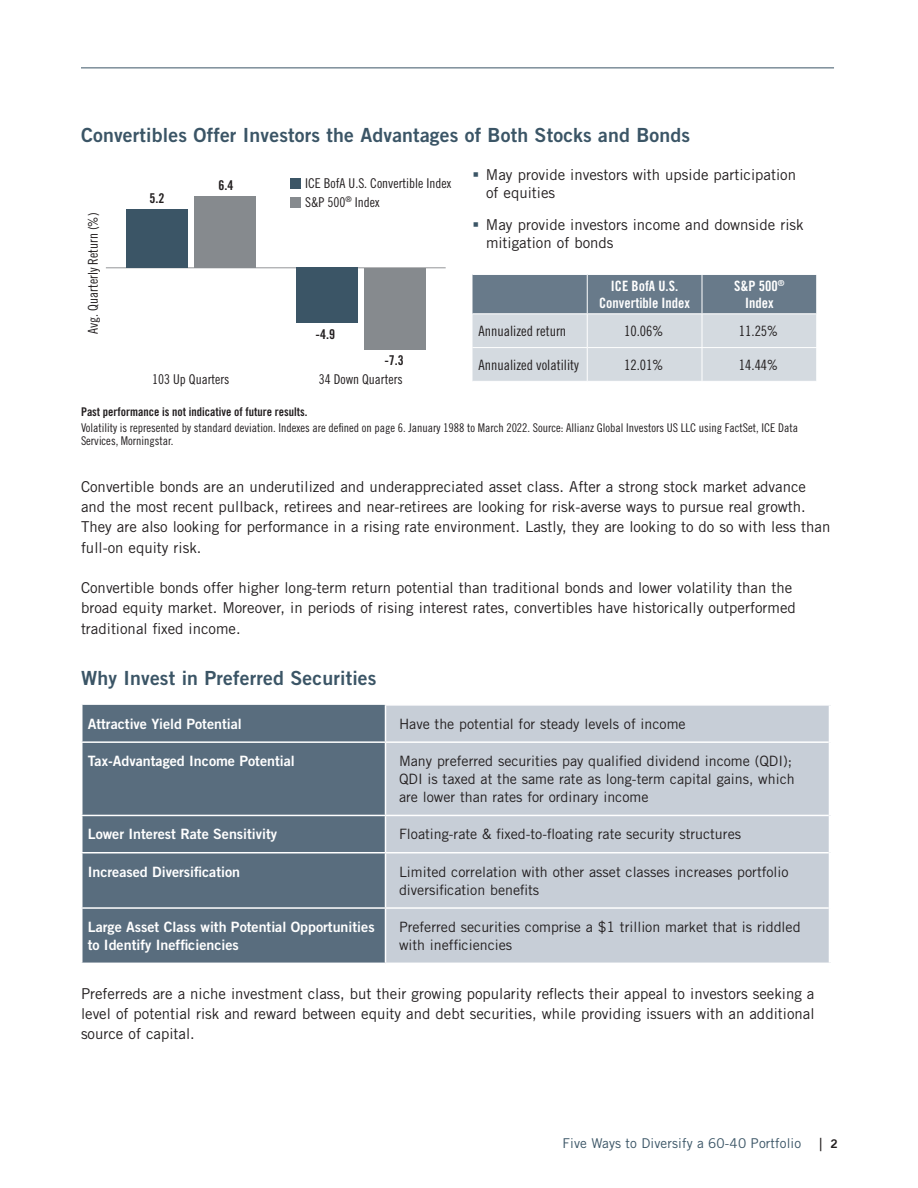
<style>
.page{position:relative;width:918px;height:1188px;background:#fff}
.page>*{position:absolute;margin:0;border:0;box-sizing:border-box;transform-origin:0 0}
.Subhead_2{font:19.5px "Trade Gothic LT Std Bd 2";letter-spacing:.01em;color:#3b5566}
.Body_Text{font:15px/20.2px "Trade Gothic LT Std";color:#231f20}
.Bullet_Copy{font:15px/18px "Trade Gothic LT Std";color:#231f20}
.Body_Text-2{font:14.25px/18px "Trade Gothic LT Std";color:#231f20}
.Footnotes{font:14.25px/18px "Trade Gothic LT Std Bd 2";color:#fff}
.Footnotes-2{font:14.25px "Trade Gothic LT Pro Cn 18";color:#231f20}
.Footnotes-3{font:14.25px/17.1px "Trade Gothic LT Pro Bd Cn 20";color:#fff;text-align:center}
.t1{font:13.5px "Trade Gothic LT Pro Cn 18";color:#231f20}
.t2{font:13.5px "Trade Gothic LT Std";letter-spacing:.01em;color:#3b5566}
.t3{font:13.5px "Trade Gothic LT Pro Bd Cn 20";color:#231f20}
.Footnotes-4{font:12px/13.5px "Trade Gothic LT Pro Cn 18";color:#231f20}
.Footnotes-5{font:12px "Trade Gothic LT Pro Bd Cn 20";color:#231f20}
.s1{color:#3b5566}
.s2{font-size:18px;color:#231f20}
.s3{font-family:"Trade Gothic LT Std Bd 2";font-size:12px;color:#231f20}
</style>
<div class="page">
<hr style="left:81px;top:68px;width:753px;height:1px;background:#3b5566">
<div style="left:82px;top:705px;width:303px;height:258px;background:#596d7e"></div>
<div style="left:386px;top:706px;width:443px;height:257px;background:#c7ced7"></div>
<hr style="left:81px;top:741px;width:305px;height:2px;background:#fff">
<hr style="left:81px;top:815px;width:305px;height:1px;background:#fff">
<hr style="left:81px;top:852px;width:305px;height:1px;background:#fff">
<hr style="left:81px;top:907px;width:305px;height:2px;background:#fff">
<hr style="left:386px;top:741px;width:443px;height:2px;background:#fff">
<hr style="left:386px;top:815px;width:443px;height:1px;background:#fff">
<hr style="left:386px;top:852px;width:443px;height:1px;background:#fff">
<hr style="left:386px;top:907px;width:443px;height:2px;background:#fff">
<svg style="left:472px;top:275px;width:344px;height:106px;background:#adb7c1"></svg>
<hr style="left:587px;top:275px;width:1px;height:38px;background:#fff">
<hr style="left:702px;top:275px;width:1px;height:38px;background:#fff">
<hr style="left:472px;top:313px;width:115px;height:1px;background:#fff">
<hr style="left:587px;top:313px;width:115px;height:1px;background:#fff">
<hr style="left:702px;top:313px;width:115px;height:1px;background:#fff">
<hr style="left:587px;top:314px;width:1px;height:33px;background:#fff">
<hr style="left:702px;top:314px;width:1px;height:33px;background:#fff">
<hr style="left:587px;top:348px;width:1px;height:33px;background:#fff">
<hr style="left:702px;top:348px;width:1px;height:33px;background:#fff">
<hr style="left:472px;top:347px;width:115px;height:1px;background:#fff">
<hr style="left:587px;top:347px;width:115px;height:1px;background:#fff">
<hr style="left:702px;top:347px;width:115px;height:1px;background:#fff">
<hr style="left:106px;top:267px;width:340px;height:1px;background:#939598">
<div style="left:194px;top:196px;width:61px;height:72px;background:#868a8e"></div>
<div style="left:364px;top:268px;width:61px;height:82px;background:#868a8e"></div>
<div style="left:126px;top:209px;width:61px;height:59px;background:#3b5566"></div>
<div style="left:296px;top:268px;width:61px;height:55px;background:#3b5566"></div>
<div style="left:290px;top:197px;width:11px;height:11px;background:#868a8e"></div>
<div style="left:290px;top:178px;width:11px;height:11px;background:#3b5566"></div>
<p class="Subhead_2" style="left:81px;top:123px;width:611px">Convertibles Offer Investors the Advantages of Both Stocks and Bonds</p>
<p class="t1" style="left:85px;top:334px;width:123px;rotate:-90deg">Avg. Quarterly Return (%)</p>
<p class="t3" style="left:150px;top:190px;width:16px">5.2</p>
<p class="t3" style="left:218px;top:177px;width:16px">6.4</p>
<p class="t1" style="left:305px;top:175px;width:148px">ICE BofA U.S. Convertible Index</p>
<p class="t1" style="left:305px;top:194px;width:76px">S&amp;P 500<sup>®</sup> Index</p>
<p class="t3" style="left:316px;top:326px;width:21px">-4.9</p>
<p class="t3" style="left:384px;top:352px;width:21px">-7.3</p>
<p class="t1" style="left:152px;top:371px;width:79px">103 Up Quarters</p>
<p class="t1" style="left:319px;top:371px;width:85px">34 Down Quarters</p>
<p class="Bullet_Copy" style="left:486px;top:166px;width:312px;text-indent:-14px"><span class="s1">▪</span> May provide investors with upside participation of equities</p>
<p class="Bullet_Copy" style="left:486px;top:215px;width:319px;text-indent:-14px"><span class="s1">▪</span> May provide investors income and downside risk mitigation of bonds</p>
<p class="Footnotes-3" style="left:599px;top:277px;width:92px">ICE BofA U.S.<br>Convertible Index</p>
<p class="Footnotes-3" style="left:734px;top:277px;width:52px">S&amp;P 500<sup>®<br></sup>Index</p>
<p class="Footnotes-2" style="left:478px;top:322px;width:89px">Annualized return</p>
<p class="Footnotes-2" style="left:624px;top:322px;width:41px">10.06%</p>
<p class="Footnotes-2" style="left:739px;top:322px;width:41px">11.25%</p>
<p class="Footnotes-2" style="left:478px;top:356px;width:102px">Annualized volatility</p>
<p class="Footnotes-2" style="left:624px;top:356px;width:41px">12.01%</p>
<p class="Footnotes-2" style="left:739px;top:356px;width:41px">14.44%</p>
<p class="Footnotes-5" style="left:81px;top:405px;width:228px">Past performance is not indicative of future results.</p>
<p class="Footnotes-4" style="left:81px;top:421px;width:719px">Volatility is represented by standard deviation. Indexes are defined on page 6. January 1988 to March 2022. Source: Allianz Global Investors US LLC using FactSet, ICE Data<br>Services, Morningstar.</p>
<p class="Body_Text" style="left:81px;top:476px;width:751px">Convertible bonds are an underutilized and underappreciated asset class. After a strong stock market advance and the most recent pullback, retirees and near-retirees are looking for risk-averse ways to pursue real growth.<br>They are also looking for performance in a rising rate environment. Lastly, they are looking to do so with less than full-on equity risk.</p>
<p class="Body_Text" style="left:81px;top:577px;width:716px">Convertible bonds offer higher long-term return potential than traditional bonds and lower volatility than the broad equity market. Moreover, in periods of rising interest rates, convertibles have historically outperformed traditional fixed income.</p>
<p class="Subhead_2" style="left:81px;top:666px;width:297px">Why Invest in Preferred Securities</p>
<p class="Footnotes" style="left:88px;top:714px;width:156px">Attractive Yield Potential</p>
<p class="Body_Text-2" style="left:399px;top:714px;width:288px">Have the potential for steady levels of income</p>
<p class="Footnotes" style="left:88px;top:752px;width:209px">Tax-Advantaged Income Potential</p>
<p class="Body_Text-2" style="left:399px;top:752px;width:397px">Many preferred securities pay qualified dividend income (QDI);<br>QDI is taxed at the same rate as long-term capital gains, which are lower than rates for ordinary income</p>
<p class="Footnotes" style="left:88px;top:825px;width:191px">Lower Interest Rate Sensitivity</p>
<p class="Body_Text-2" style="left:399px;top:825px;width:344px">Floating-rate &amp; fixed-to-floating rate security structures</p>
<p class="Footnotes" style="left:88px;top:862px;width:154px">Increased Diversification</p>
<p class="Body_Text-2" style="left:399px;top:862px;width:391px">Limited correlation with other asset classes increases portfolio diversification benefits</p>
<p class="Footnotes" style="left:88px;top:917px;width:288px">Large Asset Class with Potential Opportunities to Identify Inefficiencies</p>
<p class="Body_Text-2" style="left:399px;top:918px;width:403px">Preferred securities comprise a $1 trillion market that is riddled with inefficiencies</p>
<p class="Body_Text" style="left:81px;top:983px;width:735px;text-align:justify">Preferreds are a niche investment class, but their growing popularity reflects their appeal to investors seeking a level of potential risk and reward between equity and debt securities, while providing issuers with an additional source of capital.</p>
<p class="t2" style="left:563px;top:1135px;width:277px">Five Ways to Diversify a 60-40 Portfolio <span class="s2">|</span> <span class="s3">2</span></p>
</div>
